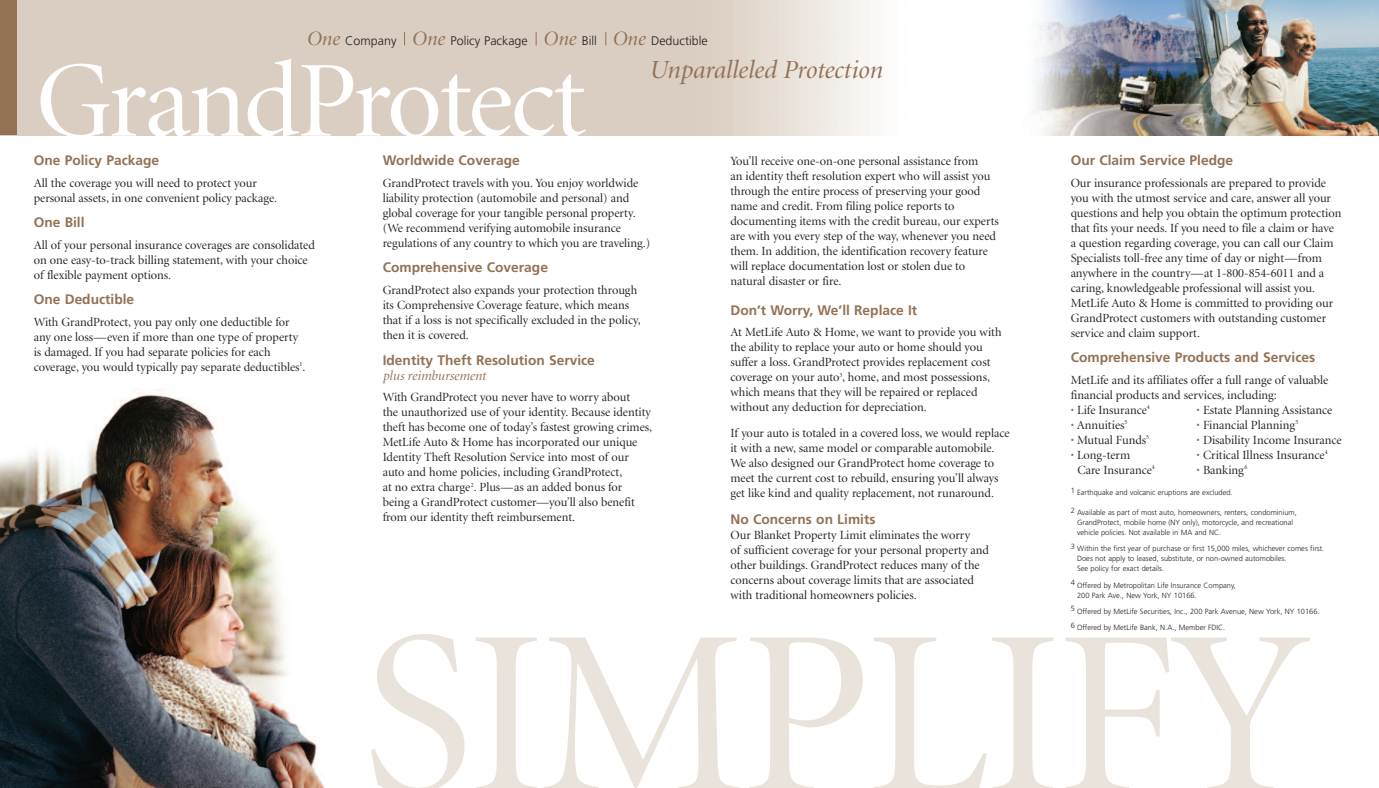
<style>
.page{position:relative;width:1379px;height:788px;background:#fff}
.page>*{position:absolute;margin:0;border:0;box-sizing:border-box;transform-origin:0 0}
.t1{font:235.38px "Minion Display";letter-spacing:-.025em;color:#e9e3db}
.t2{font:108.25px "Minion Display";letter-spacing:-.025em;color:#fff}
.t3{font:italic 26px "Minion Display";color:#937155}
.t4{font:700 13.75px "Frutiger";color:#937155}
.t5{font:italic 13.75px "Minion Display";color:#937155}
.t6{font:12.5px/15px "Minion Display";color:#231f20}
.t7{font:300 12.5px "Frutiger";color:#231f20}
.t8{font:300 7.5px/10px "Frutiger";color:#231f20}
.s1{font-family:"Minion Display";font-weight:400;font-style:italic;font-size:20.38px;color:#937155}
.s2{color:#937155}
</style>
<div class="page">
<img style="left:1035px;top:0;width:343px;height:135px">
<img style="left:0;top:389px;width:325px;height:398px">
<svg style="left:404px;top:32px;width:1px;height:13px"></svg>
<svg style="left:536px;top:32px;width:1px;height:13px"></svg>
<svg style="left:605px;top:32px;width:1px;height:13px"></svg>
<div style="left:0;top:0;width:17px;height:135px;background:#937155"></div>
<p class="t7" style="left:306px;top:35px;width:403px"><span class="s1">One</span> Company <span class="s1">One</span> Policy Package <span class="s1">One</span> Bill <span class="s1">One</span> Deductible</p>
<h3 class="t3" style="left:648px;top:59px;width:235px">Unparalleled Protection</h3>
<h2 class="t2" style="left:36px;top:59px;width:551px">GrandProtect</h2>
<p class="t4" style="left:34px;top:155px;width:127px">One Policy Package</p>
<p class="t6" style="left:34px;top:176px;width:245px">All the coverage you will need to protect your personal assets, in one convenient policy package.</p>
<p class="t4" style="left:34px;top:217px;width:52px">One Bill</p>
<p class="t6" style="left:34px;top:238px;width:282px">All of your personal insurance coverages are consolidated on one easy-to-track billing statement, with your choice of flexible payment options.</p>
<p class="t4" style="left:34px;top:294px;width:102px">One Deductible</p>
<p class="t6" style="left:34px;top:315px;width:273px">With GrandProtect, you pay only one deductible for any one loss—even if more than one type of property is damaged. If you had separate policies for each coverage, you would typically pay separate deductibles<sup>1</sup>.</p>
<p class="t4" style="left:382px;top:155px;width:138px">Worldwide Coverage</p>
<p class="t6" style="left:382px;top:176px;width:269px">GrandProtect travels with you. You enjoy worldwide liability protection (automobile and personal) and global coverage for your tangible personal property. (We recommend verifying automobile insurance regulations of any country to which you are traveling.)</p>
<p class="t4" style="left:382px;top:262px;width:167px">Comprehensive Coverage</p>
<p class="t6" style="left:382px;top:283px;width:259px">GrandProtect also expands your protection through its Comprehensive Coverage feature, which means that if a loss is not specifically excluded in the policy, then it is covered.</p>
<p class="t4" style="left:382px;top:354px;width:214px">Identity Theft Resolution Service</p>
<p class="t5" style="left:382px;top:370px;width:105px">plus reimbursement</p>
<p class="t6" style="left:382px;top:390px;width:271px">With GrandProtect you never have to worry about<br>the unauthorized use of your identity. Because identity theft has become one of today’s fastest growing crimes, MetLife Auto &amp; Home has incorporated our unique Identity Theft Resolution Service into most of our auto and home policies, including GrandProtect,<br>at no extra charge<sup>2</sup>. Plus—as an added bonus for being a GrandProtect customer—you’ll also benefit from our identity theft reimbursement.</p>
<p class="t6" style="left:730px;top:155px;width:270px">You’ll receive one-on-one personal assistance from<br>an identity theft resolution expert who will assist you through the entire process of preserving your good name and credit. From filing police reports to documenting items with the credit bureau, our experts are with you every step of the way, whenever you need them. In addition, the identification recovery feature will replace documentation lost or stolen due to natural disaster or fire.</p>
<p class="t4" style="left:730px;top:304px;width:188px">Don’t Worry, We’ll Replace It</p>
<p class="t6" style="left:730px;top:325px;width:272px">At MetLife Auto &amp; Home, we want to provide you with the ability to replace your auto or home should you suffer a loss. GrandProtect provides replacement cost coverage on your auto<sup>3</sup>, home, and most possessions, which means that they will be repaired or replaced without any deduction for depreciation.</p>
<p class="t6" style="left:730px;top:427px;width:280px">If your auto is totaled in a covered loss, we would replace it with a new, same model or comparable automobile.<br>We also designed our GrandProtect home coverage to meet the current cost to rebuild, ensuring you’ll always get like kind and quality replacement, not runaround.</p>
<p class="t4" style="left:730px;top:513px;width:146px">No Concerns on Limits</p>
<p class="t6" style="left:730px;top:528px;width:260px">Our Blanket Property Limit eliminates the worry<br>of sufficient coverage for your personal property and other buildings. GrandProtect reduces many of the concerns about coverage limits that are associated with traditional homeowners policies.</p>
<p class="t4" style="left:1070px;top:155px;width:164px">Our Claim Service Pledge</p>
<p class="t6" style="left:1070px;top:176px;width:272px">Our insurance professionals are prepared to provide you with the utmost service and care, answer all your questions and help you obtain the optimum protection that fits your needs. If you need to file a claim or have a question regarding coverage, you can call our Claim Specialists toll-free any time of day or night—from anywhere in the country—at 1-800-854-6011 and a caring, knowledgeable professional will assist you.<br>MetLife Auto &amp; Home is committed to providing our GrandProtect customers with outstanding customer service and claim support.</p>
<p class="t4" style="left:1070px;top:352px;width:246px">Comprehensive Products and Services</p>
<p class="t6" style="left:1070px;top:373px;width:259px">MetLife and its affiliates offer a full range of valuable financial products and services, including:</p>
<p class="t6" style="left:1070px;top:403px;width:81px"><span class="s2">•</span> Life Insurance<sup>4</sup></p>
<p class="t6" style="left:1196px;top:403px;width:137px"><span class="s2">•</span> Estate Planning Assistance</p>
<p class="t6" style="left:1070px;top:418px;width:58px"><span class="s2">•</span> Annuities<sup>5</sup></p>
<p class="t6" style="left:1196px;top:418px;width:103px"><span class="s2">•</span> Financial Planning<sup>5</sup></p>
<p class="t6" style="left:1070px;top:433px;width:80px"><span class="s2">•</span> Mutual Funds<sup>5</sup></p>
<p class="t6" style="left:1196px;top:433px;width:147px"><span class="s2">•</span> Disability Income Insurance</p>
<p class="t6" style="left:1070px;top:448px;width:61px"><span class="s2">•</span> Long-term</p>
<p class="t6" style="left:1196px;top:448px;width:132px"><span class="s2">•</span> Critical Illness Insurance<sup>4</sup></p>
<p class="t6" style="left:1077px;top:463px;width:79px">Care Insurance<sup>4</sup></p>
<p class="t6" style="left:1196px;top:463px;width:52px"><span class="s2">•</span> Banking<sup>6</sup></p>
<p class="t8" style="left:1070px;top:488px;width:163px">1 Earthquake and volcanic eruptions are excluded.</p>
<p class="t8" style="left:1076px;top:508px;width:221px;text-indent:-6px">2 Available as part of most auto, homeowners, renters, condominium,<br>GrandProtect, mobile home (NY only), motorcycle, and recreational vehicle policies. Not available in MA and NC.</p>
<p class="t8" style="left:1076px;top:544px;width:249px;text-indent:-6px">3 Within the first year of purchase or first 15,000 miles, whichever comes first.<br>Does not apply to leased, substitute, or non-owned automobiles.<br>See policy for exact details.</p>
<p class="t8" style="left:1076px;top:580px;width:160px;text-indent:-6px">4 Offered by Metropolitan Life Insurance Company,<br>200 Park Ave., New York, NY 10166.</p>
<p class="t8" style="left:1070px;top:603px;width:250px;line-height:16.2px">5 Offered by MetLife Securities, Inc., 200 Park Avenue, New York, NY 10166.<br>6 Offered by MetLife Bank, N.A., Member FDIC.</p>
<h1 class="t1" style="left:361px;top:623px;width:950px">SIMPLIFY</h1>
</div>
